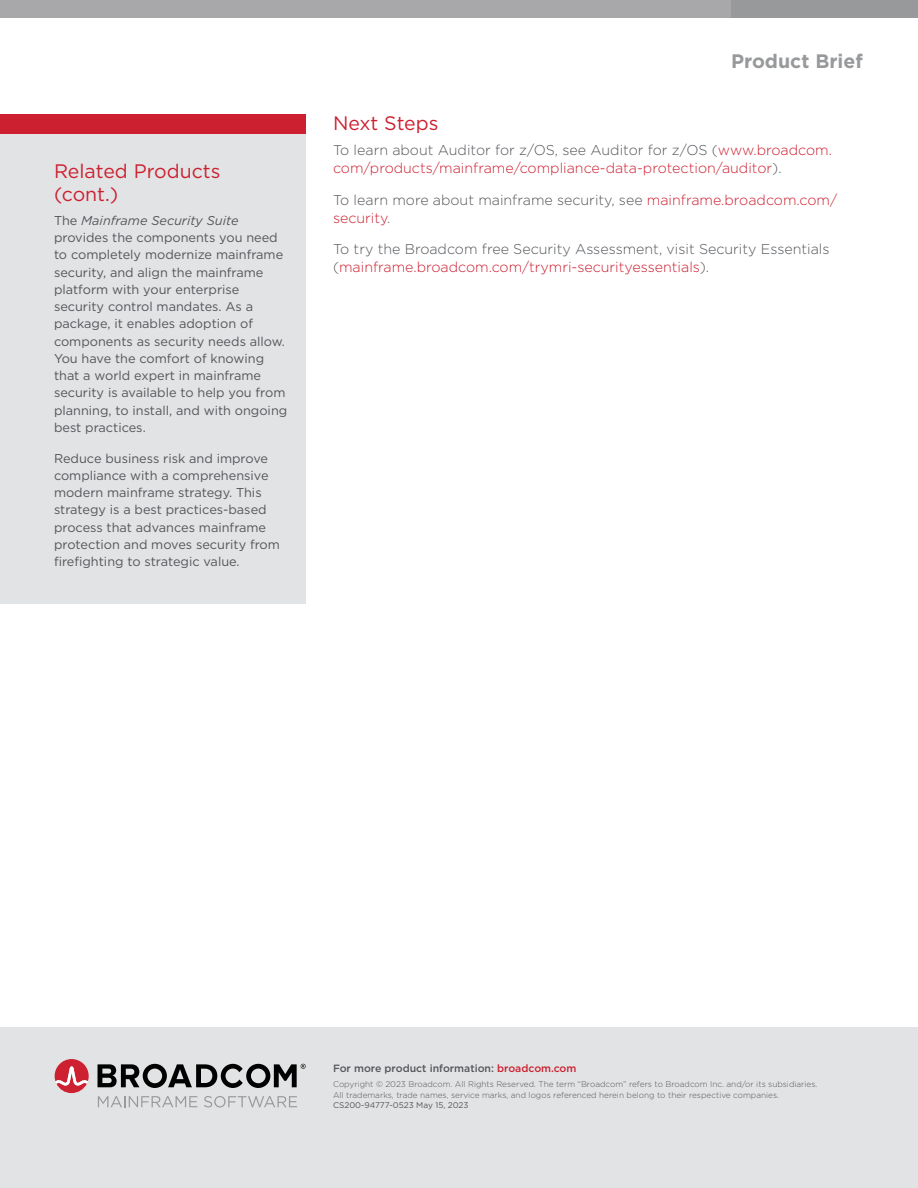
<style>
.page{position:relative;width:918px;height:1188px;background:#fff}
.page>*{position:absolute;margin:0;border:0;box-sizing:border-box;transform-origin:0 0}
.Body_Head{font:19.5px/23.4px "Gotham";color:#cc2031}
.t1{font:700 19.5px "Gotham";color:#97999b}
.Body_Text{font:300 14.25px/18px "Gotham";color:#53565a}
.Body_Text-2{font:300 14.25px/18px "Gotham";color:#cc2031}
.Side_Bar_Text{font:12.75px/17.2px "Gotham";color:#53565a}
.t2{font:500 10.5px "Gotham";color:#53565a}
.t3{font:300 8.25px/10.5px "Gotham";color:#53565a}
.t4{font:8.25px "Gotham";color:#53565a}
.s1{font-style:italic}
.s2{color:#53565a}
.s3{color:#cc2031}
</style>
<div class="page">
<div style="left:0;top:1028px;width:918px;height:160px;background:#e2e3e4"></div>
<div style="left:0;top:0;width:735px;height:18px;background:#a8a8aa"></div>
<div style="left:731px;top:0;width:187px;height:18px;background:#97999b"></div>
<svg style="left:98px;top:1096px;width:99px;height:11px"></svg>
<svg style="left:204px;top:1096px;width:93px;height:11px"></svg>
<svg style="left:98px;top:1064px;width:208px;height:24px"></svg>
<svg style="left:55px;top:1059px;width:34px;height:34px"></svg>
<div style="left:0;top:115px;width:306px;height:489px;background:#e2e3e4"></div>
<div style="left:0;top:115px;width:306px;height:19px;background:#cc2031"></div>
<p class="Body_Head" style="left:54px;top:159px;width:168px">Related Products (cont.)</p>
<p class="Side_Bar_Text" style="left:54px;top:212px;width:235px">The <span class="s1">Mainframe Security Suite </span>provides the components you need to completely modernize mainframe security, and align the mainframe platform with your enterprise security control mandates. As a package, it enables adoption of components as security needs allow.<br>You have the comfort of knowing that a world expert in mainframe security is available to help you from planning, to install, and with ongoing best practices.</p>
<p class="Side_Bar_Text" style="left:54px;top:449px;width:227px">Reduce business risk and improve compliance with a comprehensive modern mainframe strategy. This strategy is a best practices-based process that advances mainframe protection and moves security from firefighting to strategic value.</p>
<h1 class="t1" style="left:731px;top:48px;width:133px">Product Brief</h1>
<p class="Body_Head" style="left:333px;top:111px;width:107px">Next Steps</p>
<p class="Body_Text-2" style="left:333px;top:141px;width:501px"><span class="s2">To learn about Auditor for z/OS, see Auditor for z/OS (</span>www.broadcom. com/products/mainframe/compliance-data-protection/auditor<span class="s2">).</span></p>
<p class="Body_Text" style="left:333px;top:190px;width:506px">To learn more about mainframe security, see <span class="s3">mainframe.broadcom.com/ security</span>.</p>
<p class="Body_Text" style="left:333px;top:240px;width:498px">To try the Broadcom free Security Assessment, visit Security Essentials (<span class="s3">mainframe.broadcom.com/trymri-securityessentials</span>).</p>
<p class="t2" style="left:333px;top:1062px;width:245px">For more product information: <span class="s3">broadcom.com</span></p>
<p class="t3" style="left:333px;top:1079px;width:486px">Copyright © 2023 Broadcom. All Rights Reserved. The term “Broadcom” refers to Broadcom Inc. and/or its subsidiaries.<br>All trademarks, trade names, service marks, and logos referenced herein belong to their respective companies.</p>
<p class="t4" style="left:333px;top:1100px;width:137px">CS200-94777-0523 May 15, 2023</p>
</div>
